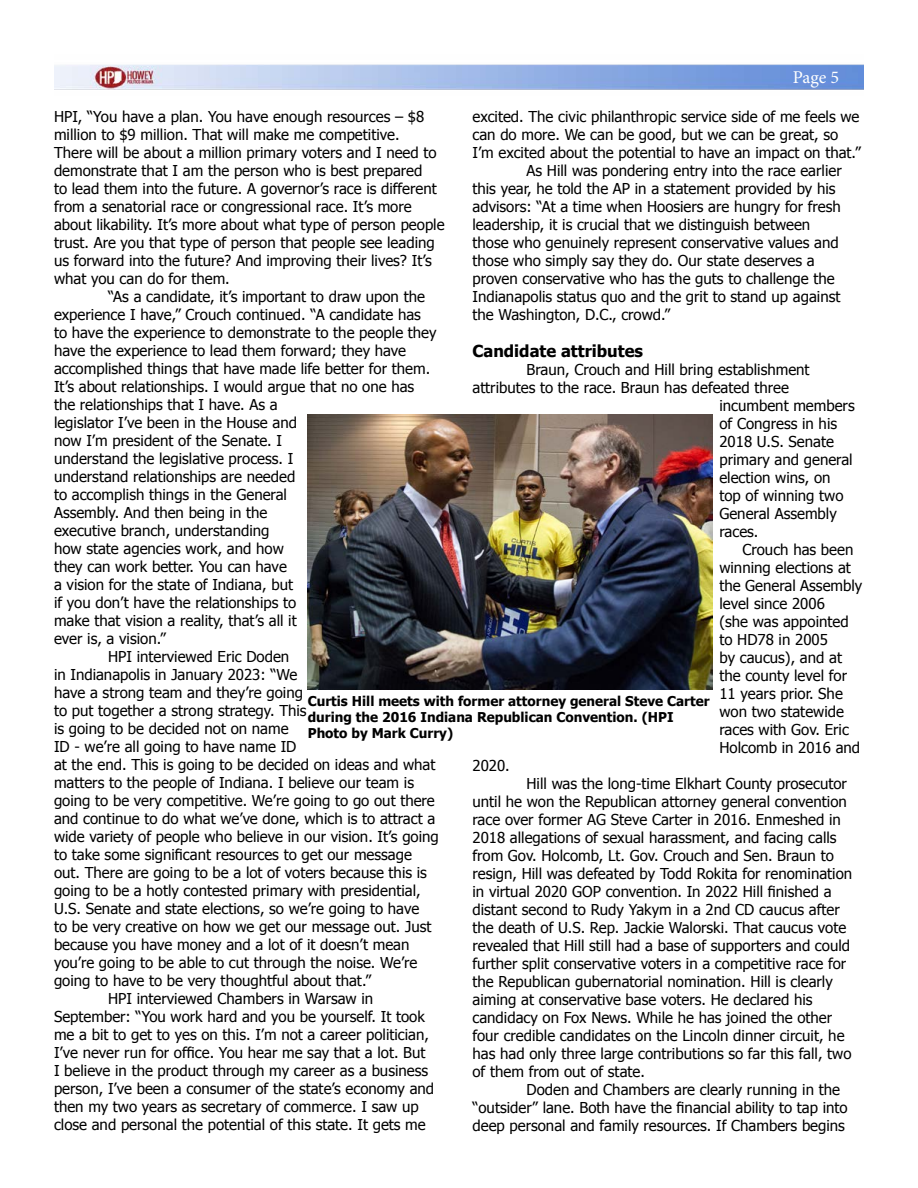
<style>
.page{position:relative;width:918px;height:1188px;background:#fff}
.page>*{position:absolute;margin:0;border:0;box-sizing:border-box;transform-origin:0 0}
.t1{font:18px "Minion Pro";color:#fff}
.t2{font:700 16.5px "Tahoma";color:#000}
.t3{font:15px/18px "Tahoma";color:#000}
.t4{font:700 13.5px/16.2px "Tahoma";color:#000}
</style>
<div class="page">
<img style="left:54px;top:64px;width:810px;height:26px">
<img style="left:308px;top:415px;width:405px;height:274px">
<p class="t1" style="left:793px;top:65px;width:48px">Page 5</p>
<p class="t3" style="left:54px;top:106px;width:392px">HPI, “You have a plan. You have enough resources – $8 million to $9 million. That will make me competitive.<br>There will be about a million primary voters and I need to demonstrate that I am the person who is best prepared<br>to lead them into the future. A governor’s race is different from a senatorial race or congressional race. It’s more about likability. It’s more about what type of person people trust. Are you that type of person that people see leading us forward into the future? And improving their lives? It’s what you can do for them.</p>
<p class="t3" style="left:108px;top:286px;width:318px">“As a candidate, it’s important to draw upon the</p>
<p class="t3" style="left:54px;top:304px;width:369px">experience I have,” Crouch continued. “A candidate has</p>
<p class="t3" style="left:54px;top:322px;width:384px">to have the experience to demonstrate to the people they</p>
<p class="t3" style="left:54px;top:340px;width:354px">have the experience to lead them forward; they have</p>
<p class="t3" style="left:54px;top:358px;width:378px">accomplished things that have made life better for them.</p>
<p class="t3" style="left:54px;top:376px;width:362px">It’s about relationships. I would argue that no one has</p>
<p class="t3" style="left:54px;top:394px;width:225px">the relationships that I have. As a</p>
<p class="t3" style="left:54px;top:412px;width:245px">legislator I’ve been in the House and</p>
<p class="t3" style="left:54px;top:430px;width:230px">now I’m president of the Senate. I</p>
<p class="t3" style="left:54px;top:448px;width:241px">understand the legislative process. I</p>
<p class="t3" style="left:54px;top:466px;width:243px">understand relationships are needed</p>
<p class="t3" style="left:54px;top:484px;width:235px">to accomplish things in the General</p>
<p class="t3" style="left:54px;top:502px;width:215px">Assembly. And then being in the</p>
<p class="t3" style="left:54px;top:520px;width:217px">executive branch, understanding</p>
<p class="t3" style="left:54px;top:538px;width:231px">how state agencies work, and how</p>
<p class="t3" style="left:54px;top:556px;width:234px">they can work better. You can have</p>
<p class="t3" style="left:54px;top:574px;width:241px">a vision for the state of Indiana, but</p>
<p class="t3" style="left:54px;top:592px;width:244px">if you don’t have the relationships to</p>
<p class="t3" style="left:54px;top:610px;width:244px">make that vision a reality, that’s all it</p>
<p class="t3" style="left:54px;top:628px;width:113px">ever is, a vision.”</p>
<p class="t3" style="left:108px;top:646px;width:183px">HPI interviewed Eric Doden</p>
<p class="t3" style="left:54px;top:664px;width:245px">in Indianapolis in January 2023: “We</p>
<p class="t3" style="left:54px;top:682px;width:251px">have a strong team and they’re going</p>
<p class="t3" style="left:54px;top:700px;width:254px">to put together a strong strategy. This</p>
<p class="t3" style="left:54px;top:718px;width:236px">is going to be decided not on name</p>
<p class="t3" style="left:54px;top:736px;width:244px">ID - we’re all going to have name ID</p>
<p class="t3" style="left:54px;top:754px;width:383px">at the end. This is going to be decided on ideas and what</p>
<p class="t3" style="left:54px;top:772px;width:362px">matters to the people of Indiana. I believe our team is</p>
<p class="t3" style="left:54px;top:790px;width:382px">going to be very competitive. We’re going to go out there</p>
<p class="t3" style="left:54px;top:808px;width:383px">and continue to do what we’ve done, which is to attract a</p>
<p class="t3" style="left:54px;top:826px;width:386px">wide variety of people who believe in our vision. It’s going</p>
<p class="t3" style="left:54px;top:844px;width:359px">to take some significant resources to get our message</p>
<p class="t3" style="left:54px;top:862px;width:374px">out. There are going to be a lot of voters because this is</p>
<p class="t3" style="left:54px;top:880px;width:368px">going to be a hotly contested primary with presidential,</p>
<p class="t3" style="left:54px;top:898px;width:367px">U.S. Senate and state elections, so we’re going to have</p>
<p class="t3" style="left:54px;top:916px;width:379px">to be very creative on how we get our message out. Just</p>
<p class="t3" style="left:54px;top:934px;width:357px">because you have money and a lot of it doesn’t mean</p>
<p class="t3" style="left:54px;top:952px;width:365px">you’re going to be able to cut through the noise. We’re</p>
<p class="t3" style="left:54px;top:970px;width:319px">going to have to be very thoughtful about that.”</p>
<p class="t3" style="left:108px;top:988px;width:267px">HPI interviewed Chambers in Warsaw in</p>
<p class="t3" style="left:54px;top:1006px;width:372px">September: “You work hard and you be yourself. It took</p>
<p class="t3" style="left:54px;top:1024px;width:377px">me a bit to get to yes on this. I’m not a career politician,</p>
<p class="t3" style="left:54px;top:1042px;width:373px">I’ve never run for office. You hear me say that a lot. But</p>
<p class="t3" style="left:54px;top:1060px;width:376px">I believe in the product through my career as a business</p>
<p class="t3" style="left:54px;top:1078px;width:382px">person, I’ve been a consumer of the state’s economy and</p>
<p class="t3" style="left:54px;top:1096px;width:366px">then my two years as secretary of commerce. I saw up</p>
<p class="t3" style="left:54px;top:1114px;width:373px">close and personal the potential of this state. It gets me</p>
<p class="t3" style="left:472px;top:106px;width:388px">excited. The civic philanthropic service side of me feels we</p>
<p class="t3" style="left:472px;top:124px;width:367px">can do more. We can be good, but we can be great, so</p>
<p class="t3" style="left:472px;top:142px;width:390px">I’m excited about the potential to have an impact on that.”</p>
<p class="t3" style="left:526px;top:160px;width:317px">As Hill was pondering entry into the race earlier</p>
<p class="t3" style="left:472px;top:178px;width:365px">this year, he told the AP in a statement provided by his</p>
<p class="t3" style="left:472px;top:196px;width:370px">advisors: “At a time when Hoosiers are hungry for fresh</p>
<p class="t3" style="left:472px;top:214px;width:339px">leadership, it is crucial that we distinguish between</p>
<p class="t3" style="left:472px;top:232px;width:368px">those who genuinely represent conservative values and</p>
<p class="t3" style="left:472px;top:250px;width:344px">those who simply say they do. Our state deserves a</p>
<p class="t3" style="left:472px;top:268px;width:364px">proven conservative who has the guts to challenge the</p>
<p class="t3" style="left:472px;top:286px;width:369px">Indianapolis status quo and the grit to stand up against</p>
<p class="t3" style="left:472px;top:304px;width:199px">the Washington, D.C., crowd.”</p>
<p class="t2" style="left:472px;top:340px;width:172px">Candidate attributes</p>
<p class="t3" style="left:526px;top:360px;width:285px">Braun, Crouch and Hill bring establishment</p>
<p class="t3" style="left:472px;top:378px;width:318px">attributes to the race. Braun has defeated three</p>
<p class="t3" style="left:719px;top:396px;width:137px">incumbent members</p>
<p class="t3" style="left:719px;top:414px;width:119px">of Congress in his</p>
<p class="t3" style="left:719px;top:432px;width:116px">2018 U.S. Senate</p>
<p class="t3" style="left:719px;top:450px;width:135px">primary and general</p>
<p class="t3" style="left:719px;top:468px;width:113px">election wins, on</p>
<p class="t3" style="left:719px;top:486px;width:126px">top of winning two</p>
<p class="t3" style="left:719px;top:504px;width:119px">General Assembly</p>
<p class="t3" style="left:719px;top:522px;width:41px">races.</p>
<p class="t3" style="left:742px;top:540px;width:112px">Crouch has been</p>
<p class="t3" style="left:719px;top:558px;width:133px">winning elections at</p>
<p class="t3" style="left:719px;top:576px;width:144px">the General Assembly</p>
<p class="t3" style="left:719px;top:594px;width:107px">level since 2006</p>
<p class="t3" style="left:719px;top:612px;width:131px">(she was appointed</p>
<p class="t3" style="left:719px;top:630px;width:110px">to HD78 in 2005</p>
<p class="t3" style="left:719px;top:648px;width:124px">by caucus), and at</p>
<p class="t3" style="left:719px;top:666px;width:129px">the county level for</p>
<p class="t3" style="left:719px;top:684px;width:125px">11 years prior. She</p>
<p class="t3" style="left:719px;top:702px;width:126px">won two statewide</p>
<p class="t3" style="left:719px;top:720px;width:131px">races with Gov. Eric</p>
<p class="t3" style="left:719px;top:738px;width:142px">Holcomb in 2016 and</p>
<p class="t3" style="left:472px;top:756px;width:39px">2020.</p>
<p class="t3" style="left:526px;top:774px;width:322px">Hill was the long-time Elkhart County prosecutor</p>
<p class="t3" style="left:472px;top:792px;width:376px">until he won the Republican attorney general convention</p>
<p class="t3" style="left:472px;top:810px;width:370px">race over former AG Steve Carter in 2016. Enmeshed in</p>
<p class="t3" style="left:472px;top:828px;width:366px">2018 allegations of sexual harassment, and facing calls</p>
<p class="t3" style="left:472px;top:846px;width:363px">from Gov. Holcomb, Lt. Gov. Crouch and Sen. Braun to</p>
<p class="t3" style="left:472px;top:864px;width:381px">resign, Hill was defeated by Todd Rokita for renomination</p>
<p class="t3" style="left:472px;top:882px;width:361px">in virtual 2020 GOP convention. In 2022 Hill finished a</p>
<p class="t3" style="left:472px;top:900px;width:369px">distant second to Rudy Yakym in a 2nd CD caucus after</p>
<p class="t3" style="left:472px;top:918px;width:375px">the death of U.S. Rep. Jackie Walorski. That caucus vote</p>
<p class="t3" style="left:472px;top:936px;width:379px">revealed that Hill still had a base of supporters and could</p>
<p class="t3" style="left:472px;top:954px;width:375px">further split conservative voters in a competitive race for</p>
<p class="t3" style="left:472px;top:972px;width:362px">the Republican gubernatorial nomination. Hill is clearly</p>
<p class="t3" style="left:472px;top:990px;width:342px">aiming at conservative base voters. He declared his</p>
<p class="t3" style="left:472px;top:1008px;width:361px">candidacy on Fox News. While he has joined the other</p>
<p class="t3" style="left:472px;top:1026px;width:374px">four credible candidates on the Lincoln dinner circuit, he</p>
<p class="t3" style="left:472px;top:1044px;width:381px">has had only three large contributions so far this fall, two</p>
<p class="t3" style="left:472px;top:1062px;width:174px">of them from out of state.</p>
<p class="t3" style="left:526px;top:1080px;width:315px">Doden and Chambers are clearly running in the</p>
<p class="t3" style="left:472px;top:1098px;width:377px">“outsider” lane. Both have the financial ability to tap into</p>
<p class="t3" style="left:472px;top:1116px;width:374px">deep personal and family resources. If Chambers begins</p>
<p class="t4" style="left:308px;top:692px;width:403px">Curtis Hill meets with former attorney general Steve Carter during the 2016 Indiana Republican Convention. (HPI<br>Photo by Mark Curry)</p>
</div>
